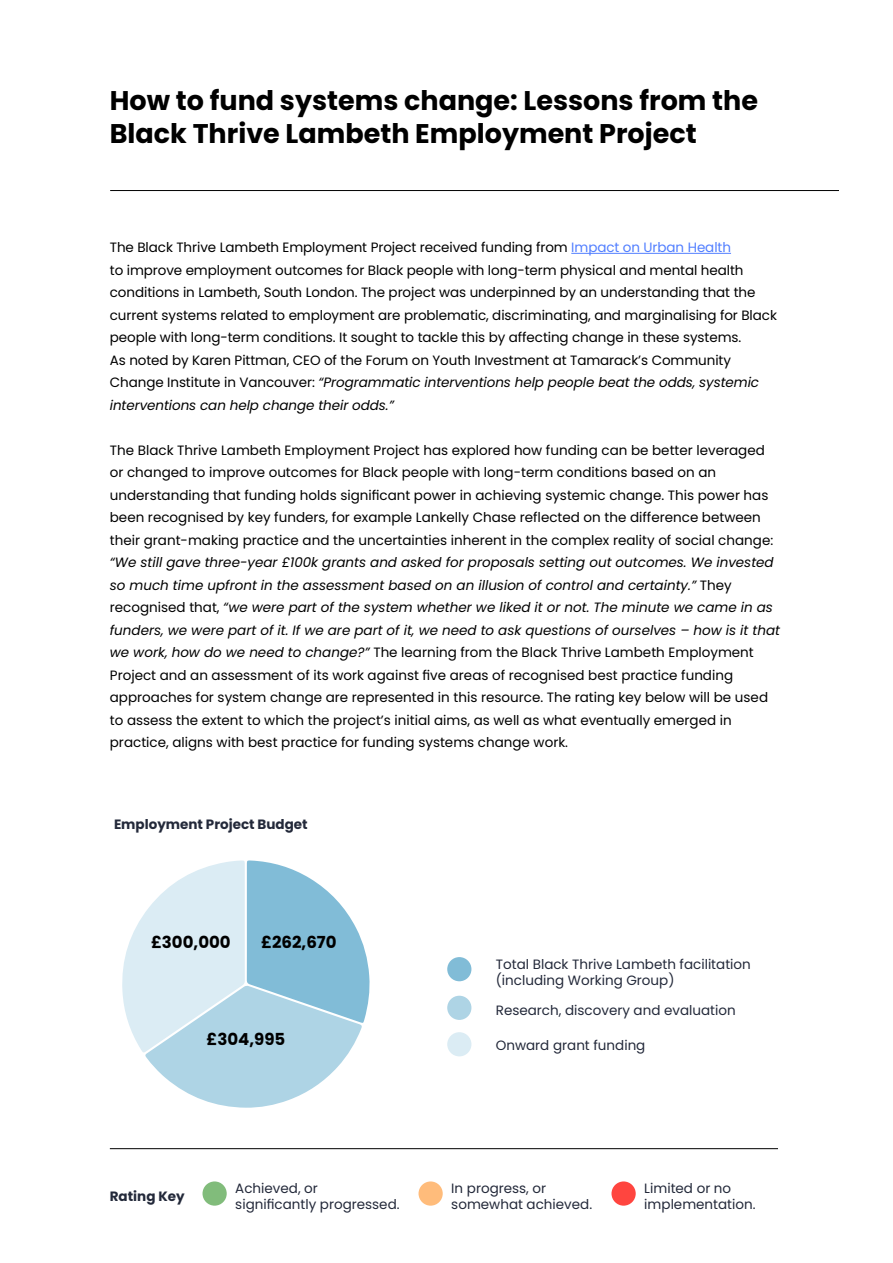
<style>
.page{position:relative;width:893px;height:1263px;background:#fff}
.page>*{position:absolute;margin:0;border:0;box-sizing:border-box;transform-origin:0 0}
.t1{font:700 27px/32.4px "Poppins";color:#000}
.t2{font:700 16.5px "Poppins";color:#000}
.t3{font:13.5px/22.5px "Poppins";color:#000}
.t4{font:13.5px/16.2px "Poppins";color:#23293a}
.t5{font:700 13.5px "Poppins";color:#23293a}
.s1{color:#527fff}
.s2{font-style:italic}
</style>
<div class="page">
<hr style="left:571px;top:253px;width:160px;height:1px;background:#527fff">
<hr style="left:110px;top:190px;width:729px;height:1px;background:#000">
<svg style="left:122px;top:860px;width:248px;height:248px"></svg>
<hr style="left:110px;top:1148px;width:668px;height:1px;background:#000">
<div style="left:447px;top:957px;width:24px;height:24px;background:#81bcd7;border-radius:50%"></div>
<div style="left:447px;top:996px;width:24px;height:24px;background:#aed4e5;border-radius:50%"></div>
<div style="left:447px;top:1032px;width:24px;height:24px;background:#dbecf4;border-radius:50%"></div>
<div style="left:203px;top:1181px;width:24px;height:25px;background:#81bc7b;border-radius:50%"></div>
<div style="left:418px;top:1181px;width:25px;height:25px;background:#ffbc7b;border-radius:50%"></div>
<div style="left:611px;top:1181px;width:25px;height:25px;background:#ff453f;border-radius:50%"></div>
<h1 class="t1" style="left:110px;top:85px;width:650px">How to fund systems change: Lessons from the<br>Black Thrive Lambeth Employment Project</h1>
<p class="t3" style="left:110px;top:236px;width:669px">The Black Thrive Lambeth Employment Project received funding from <span class="s1">Impact on Urban Health<br></span>to improve employment outcomes for Black people with long-term physical and mental health conditions in Lambeth, South London. The project was underpinned by an understanding that the current systems related to employment are problematic, discriminating, and marginalising for Black people with long-term conditions. It sought to tackle this by affecting change in these systems.<br>As noted by Karen Pittman, CEO of the Forum on Youth Investment at Tamarack’s Community Change Institute in Vancouver: <span class="s2">“Programmatic interventions help people beat the odds, systemic interventions can help change their odds.”</span></p>
<p class="t3" style="left:110px;top:439px;width:665px">The Black Thrive Lambeth Employment Project has explored how funding can be better leveraged or changed to improve outcomes for Black people with long-term conditions based on an understanding that funding holds significant power in achieving systemic change. This power has been recognised by key funders, for example Lankelly Chase reflected on the difference between their grant-making practice and the uncertainties inherent in the complex reality of social change:</p>
<p class="t3" style="left:110px;top:551px;width:672px"><span class="s2">“We still gave three-year £100k grants and asked for proposals setting out outcomes. We invested so much time upfront in the assessment based on an illusion of control and certainty.”</span> They recognised that, <span class="s2">“we were part of the system whether we liked it or not. The minute we came in as funders, we were part of it. If we are part of it, we need to ask questions of ourselves – how is it that we work, how do we need to change?”</span> The learning from the Black Thrive Lambeth Employment Project and an assessment of its work against five areas of recognised best practice funding approaches for system change are represented in this resource. The rating key below will be used to assess the extent to which the project’s initial aims, as well as what eventually emerged in practice, aligns with best practice for funding systems change work.</p>
<p class="t5" style="left:114px;top:816px;width:195px">Employment Project Budget</p>
<p class="t2" style="left:151px;top:932px;width:81px">£300,000</p>
<p class="t2" style="left:261px;top:932px;width:77px">£262,670</p>
<p class="t2" style="left:206px;top:1029px;width:80px">£304,995</p>
<p class="t4" style="left:496px;top:956px;width:257px">Total Black Thrive Lambeth facilitation (including Working Group)</p>
<p class="t4" style="left:496px;top:1002px;width:241px">Research, discovery and evaluation</p>
<p class="t4" style="left:496px;top:1037px;width:151px">Onward grant funding</p>
<p class="t5" style="left:110px;top:1188px;width:76px">Rating Key</p>
<p class="t4" style="left:235px;top:1180px;width:166px">Achieved, or significantly progressed.</p>
<p class="t4" style="left:451px;top:1180px;width:142px">In progress, or somewhat achieved.</p>
<p class="t4" style="left:644px;top:1180px;width:113px">Limited or no implementation.</p>
</div>
